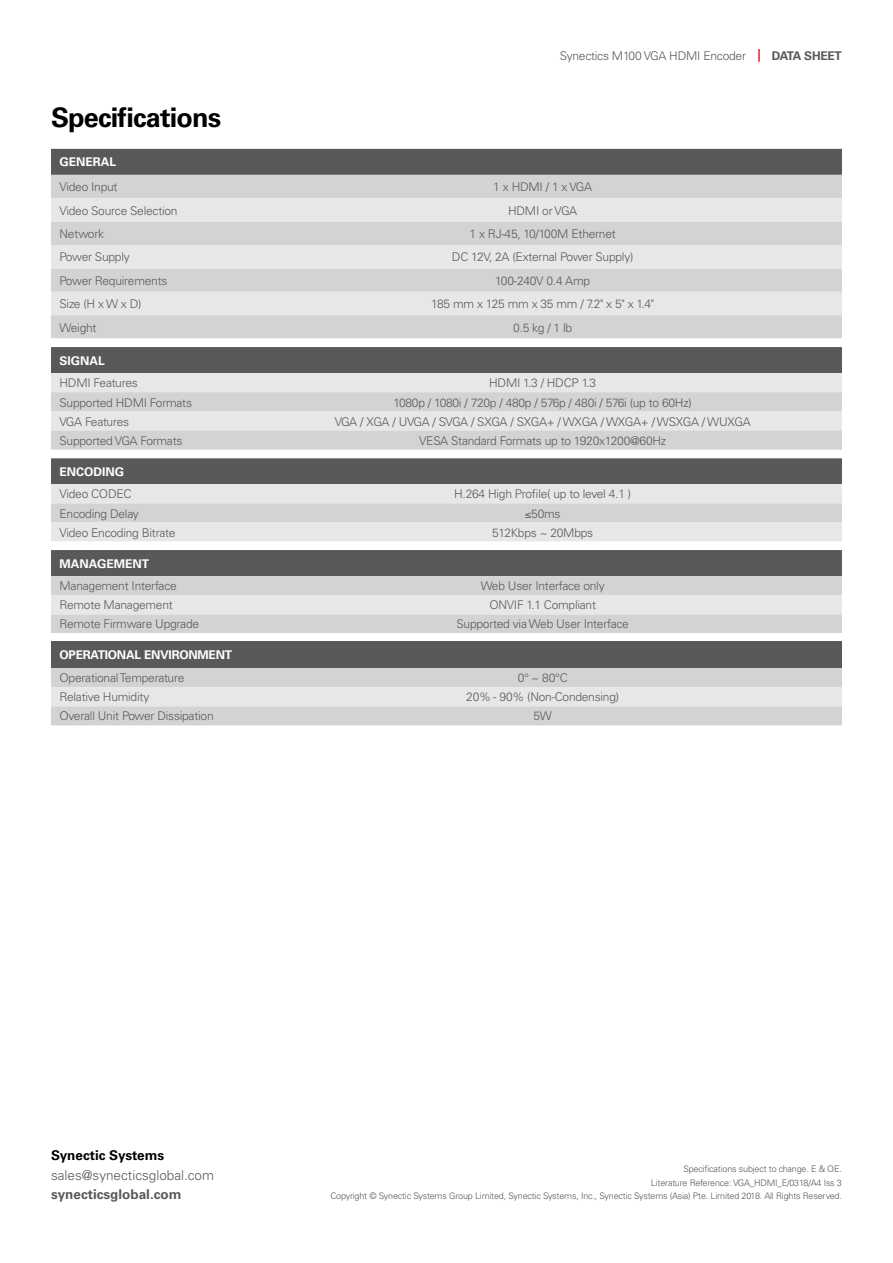
<style>
.page{position:relative;width:893px;height:1263px;background:#fff}
.page>*{position:absolute;margin:0;border:0;box-sizing:border-box;transform-origin:0 0}
.t1{font:700 27px "Univers";letter-spacing:-.03em;color:#000}
.t2{font:300 13.5px "Univers";color:#58595b}
.t3{font:700 13.5px "Univers";color:#58595b}
.t4{font:700 13.5px "Univers";color:#000}
.t5{font:300 12px "Univers";letter-spacing:-.02em;color:#58595b}
.t6{font:700 12px "Univers";color:#fff}
.t7{font:700 12px "Univers";letter-spacing:-.02em;color:#fff}
.t8{font:700 12px "Univers";letter-spacing:-.02em;color:#58595b}
.t9{font:300 9px/13.5px "Univers";letter-spacing:-.02em;color:#58595b;text-align:right}
</style>
<div class="page">
<svg style="left:758px;top:49px;width:2px;height:13px"></svg>
<div style="left:51px;top:149px;width:791px;height:26px;background:#58595b"></div>
<div style="left:51px;top:175px;width:791px;height:23px;background:#d1d3d4"></div>
<svg style="left:51px;top:198px;width:791px;height:140px;background:#dbddde"></svg>
<svg style="left:51px;top:458px;width:791px;height:83px;background:#b5b6b8"></svg>
<svg style="left:51px;top:347px;width:791px;height:45px;background:#949596"></svg>
<svg style="left:51px;top:392px;width:791px;height:58px;background:#d8dadb"></svg>
<svg style="left:51px;top:550px;width:791px;height:83px;background:#b0b1b3"></svg>
<div style="left:51px;top:642px;width:791px;height:26px;background:#58595b"></div>
<svg style="left:51px;top:668px;width:791px;height:57px;background:#d8d9da"></svg>
<p class="t5" style="left:560px;top:48px;width:188px">Synectics M100 VGA HDMI Encoder</p>
<p class="t8" style="left:772px;top:48px;width:72px">DATA SHEET</p>
<h1 class="t1" style="left:51px;top:101px;width:172px">Specifications</h1>
<p class="t6" style="left:60px;top:155px;width:58px">GENERAL</p>
<p class="t5" style="left:60px;top:180px;width:60px">Video Input</p>
<p class="t5" style="left:493px;top:180px;width:100px">1 x HDMI / 1 x VGA</p>
<p class="t5" style="left:60px;top:203px;width:120px">Video Source Selection</p>
<p class="t5" style="left:508px;top:203px;width:71px">HDMI or VGA</p>
<p class="t5" style="left:60px;top:227px;width:46px">Network</p>
<p class="t5" style="left:470px;top:227px;width:148px">1 x RJ-45, 10/100M Ethernet</p>
<p class="t5" style="left:60px;top:250px;width:72px">Power Supply</p>
<p class="t5" style="left:452px;top:250px;width:183px">DC 12V, 2A (External Power Supply)</p>
<p class="t5" style="left:60px;top:273px;width:109px">Power Requirements</p>
<p class="t5" style="left:495px;top:273px;width:96px">100-240V 0.4 Amp</p>
<p class="t5" style="left:60px;top:297px;width:83px">Size (H x W x D)</p>
<p class="t5" style="left:431px;top:297px;width:225px">185 mm x 125 mm x 35 mm / 7.2" x 5" x 1.4"</p>
<p class="t5" style="left:60px;top:320px;width:38px">Weight</p>
<p class="t5" style="left:513px;top:320px;width:60px">0.5 kg / 1 lb</p>
<p class="t6" style="left:60px;top:353px;width:47px">SIGNAL</p>
<p class="t5" style="left:60px;top:376px;width:80px">HDMI Features</p>
<p class="t5" style="left:489px;top:376px;width:109px">HDMI 1.3 / HDCP 1.3</p>
<p class="t5" style="left:60px;top:395px;width:134px">Supported HDMI Formats</p>
<p class="t5" style="left:394px;top:395px;width:300px">1080p / 1080i / 720p / 480p / 576p / 480i / 576i (up to 60Hz)</p>
<p class="t5" style="left:60px;top:414px;width:71px">VGA Features</p>
<p class="t5" style="left:335px;top:414px;width:417px">VGA / XGA / UVGA / SVGA / SXGA / SXGA+ / WXGA / WXGA+ / WSXGA / WUXGA</p>
<p class="t5" style="left:60px;top:433px;width:124px">Supported VGA Formats</p>
<p class="t5" style="left:419px;top:433px;width:249px">VESA Standard Formats up to 1920x1200@60Hz</p>
<p class="t6" style="left:60px;top:464px;width:66px">ENCODING</p>
<p class="t5" style="left:60px;top:487px;width:74px">Video CODEC</p>
<p class="t5" style="left:454px;top:487px;width:178px">H.264 High Profile( up to level 4.1 )</p>
<p class="t5" style="left:60px;top:506px;width:81px">Encoding Delay</p>
<p class="t5" style="left:525px;top:506px;width:37px">≤50ms</p>
<p class="t5" style="left:60px;top:525px;width:118px">Video Encoding Bitrate</p>
<p class="t5" style="left:492px;top:525px;width:103px">512Kbps ~ 20Mbps</p>
<p class="t6" style="left:60px;top:556px;width:91px">MANAGEMENT</p>
<p class="t5" style="left:60px;top:578px;width:119px">Management Interface</p>
<p class="t5" style="left:481px;top:578px;width:126px">Web User Interface only</p>
<p class="t5" style="left:60px;top:597px;width:115px">Remote Management</p>
<p class="t5" style="left:489px;top:597px;width:108px">ONVIF 1.1 Compliant</p>
<p class="t5" style="left:60px;top:617px;width:141px">Remote Firmware Upgrade</p>
<p class="t5" style="left:457px;top:617px;width:174px">Supported via Web User Interface</p>
<p class="t7" style="left:60px;top:648px;width:174px">OPERATIONAL ENVIRONMENT</p>
<p class="t5" style="left:60px;top:670px;width:126px">Operational Temperature</p>
<p class="t5" style="left:518px;top:670px;width:52px">0° ~ 80°C</p>
<p class="t5" style="left:60px;top:689px;width:91px">Relative Humidity</p>
<p class="t5" style="left:466px;top:689px;width:154px">20% - 90% (Non-Condensing)</p>
<p class="t5" style="left:60px;top:708px;width:156px">Overall Unit Power Dissipation</p>
<p class="t5" style="left:533px;top:708px;width:20px">5W</p>
<p class="t4" style="left:51px;top:1147px;width:115px">Synectic Systems</p>
<p class="t2" style="left:51px;top:1167px;width:165px">sales@synecticsglobal.com</p>
<p class="t3" style="left:51px;top:1186px;width:132px">synecticsglobal.com</p>
<p class="t9" style="left:330px;top:1162px;width:513px">Specifications subject to change. E &amp; OE.<br>Literature Reference: VGA_HDMI_E/0318/A4 Iss 3<br>Copyright © Synectic Systems Group Limited, Synectic Systems, Inc., Synectic Systems (Asia) Pte. Limited 2018. All Rights Reserved.</p>
</div>
